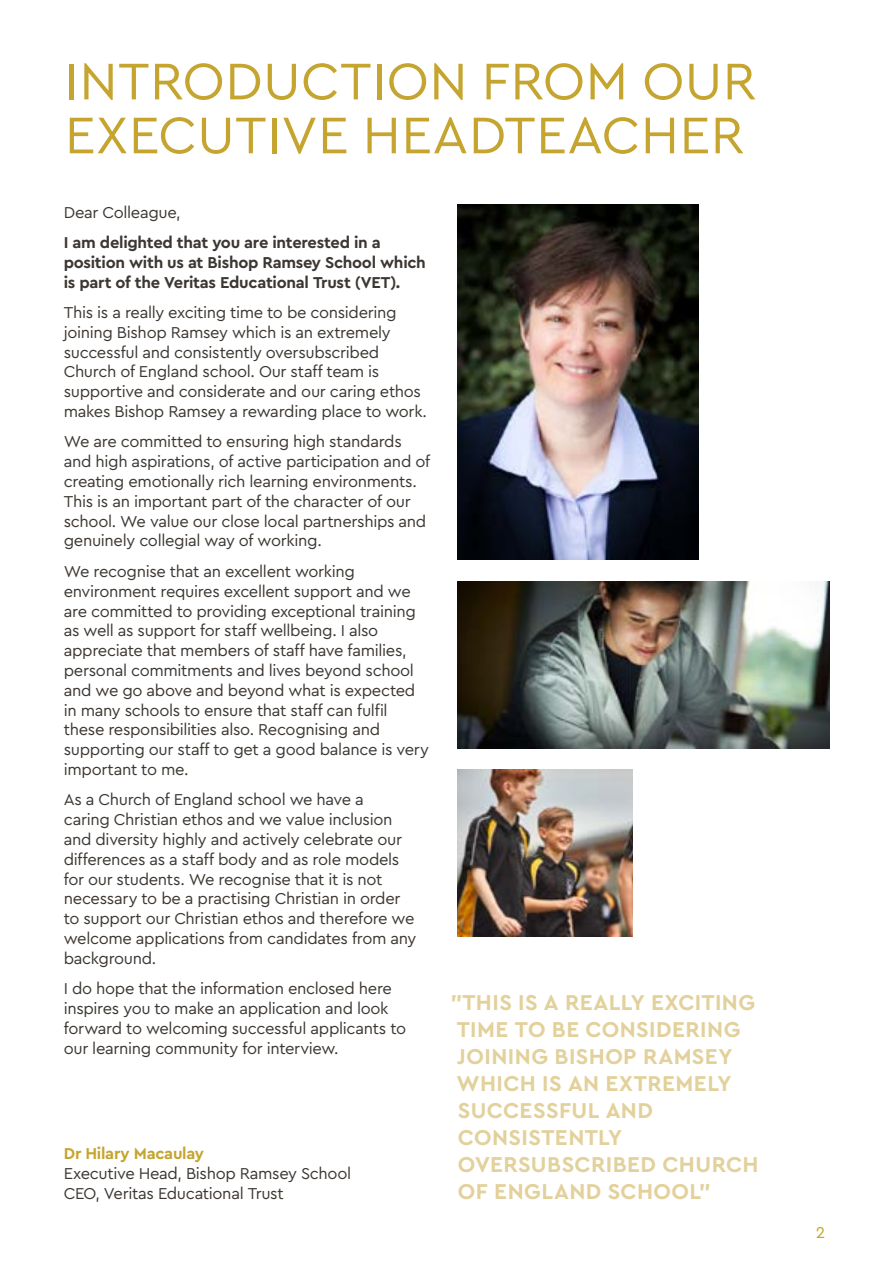
<style>
.page{position:relative;width:893px;height:1263px;background:#fff}
.page>*{position:absolute;margin:0;border:0;box-sizing:border-box;transform-origin:0 0}
.t1{font:53.85px/53.8px "Cera Pro";letter-spacing:.01em;color:#c5a52f}
.t2{font:700 22.5px/27px "Cera Pro";letter-spacing:.02em;color:#e2d19b}
.t3{font:16.5px/19.8px "Cera Pro";letter-spacing:-.02em;color:#3c3732}
.t4{font:700 16.5px/19.8px "Cera Pro";letter-spacing:-.015em;color:#3c3732}
.t5{font:700 16.5px "Cera Pro";letter-spacing:-.015em;color:#c5a52f}
.t6{font:16.5px "Cera Pro";color:#c5a52f}
</style>
<div class="page">
<img style="left:457px;top:204px;width:241px;height:356px">
<img style="left:457px;top:581px;width:372px;height:167px">
<img style="left:457px;top:770px;width:175px;height:167px">
<h1 class="t1" style="left:65px;top:52px;width:693px">INTRODUCTION FROM OUR<br>EXECUTIVE HEADTEACHER</h1>
<p class="t3" style="left:64px;top:201px;width:118px">Dear Colleague,</p>
<p class="t4" style="left:64px;top:232px;width:364px">I am delighted that you are interested in a position with us at Bishop Ramsey School which is part of the Veritas Educational Trust (VET).</p>
<p class="t3" style="left:64px;top:302px;width:365px">This is a really exciting time to be considering joining Bishop Ramsey which is an extremely successful and consistently oversubscribed Church of England school. Our staff team is supportive and considerate and our caring ethos makes Bishop Ramsey a rewarding place to work.</p>
<p class="t3" style="left:64px;top:431px;width:368px">We are committed to ensuring high standards and high aspirations, of active participation and of creating emotionally rich learning environments.<br>This is an important part of the character of our school. We value our close local partnerships and genuinely collegial way of working.</p>
<p class="t3" style="left:64px;top:561px;width:367px">We recognise that an excellent working environment requires excellent support and we are committed to providing exceptional training as well as support for staff wellbeing. I also appreciate that members of staff have families, personal commitments and lives beyond school and we go above and beyond what is expected in many schools to ensure that staff can fulfil these responsibilities also. Recognising and supporting our staff to get a good balance is very important to me.</p>
<p class="t3" style="left:64px;top:789px;width:354px">As a Church of England school we have a<br>caring Christian ethos and we value inclusion and diversity highly and actively celebrate our differences as a staff body and as role models for our students. We recognise that it is not necessary to be a practising Christian in order to support our Christian ethos and therefore we welcome applications from candidates from any background.</p>
<p class="t3" style="left:64px;top:978px;width:344px">I do hope that the information enclosed here inspires you to make an application and look forward to welcoming successful applicants to our learning community for interview.</p>
<p class="t5" style="left:64px;top:1142px;width:142px">Dr Hilary Macaulay</p>
<p class="t3" style="left:64px;top:1163px;width:289px">Executive Head, Bishop Ramsey School<br>CEO, Veritas Educational Trust</p>
<h2 class="t2" style="left:450px;top:988px;width:310px">"THIS IS A REALLY EXCITING<br>TIME TO BE CONSIDERING<br>JOINING BISHOP RAMSEY<br>WHICH IS AN EXTREMELY<br>SUCCESSFUL AND<br>CONSISTENTLY<br>OVERSUBSCRIBED CHURCH<br>OF ENGLAND SCHOOL"</h2>
<p class="t6" style="left:816px;top:1221px;width:11px">2</p>
</div>
